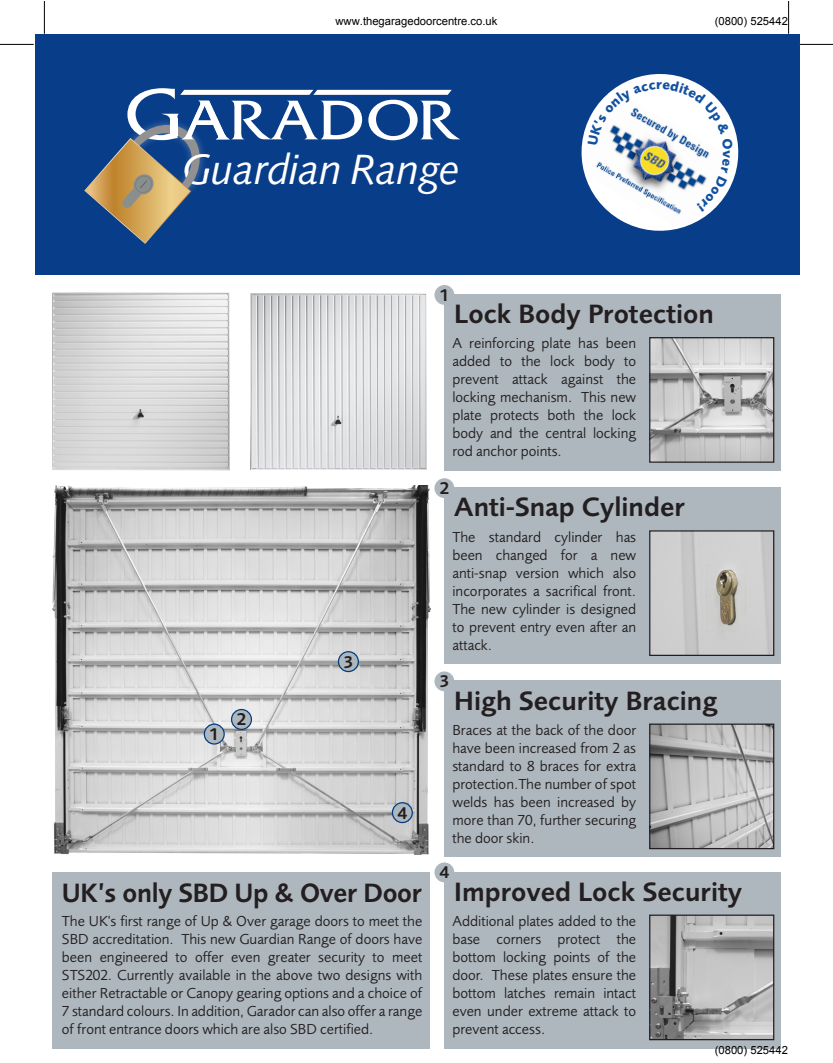
<style>
.page{position:relative;width:833px;height:1063px;background:#fff}
.page>*{position:absolute;margin:0;border:0;box-sizing:border-box;transform-origin:0 0}
.t1{font:italic 41.38px "Cg Symphony";color:#fff}
.t2{font:600 27.5px "Foundry Sans";color:#231f20}
.t3{font:600 17.5px "Foundry Sans";color:#231f20}
.t4{font:15px/18px "Foundry Sans";color:#231f20;text-align:justify}
.t5{font:11.25px "Arial";color:#000}
</style>
<div class="page">
<img style="left:53px;top:292px;width:177px;height:178px">
<img style="left:250px;top:293px;width:176px;height:177px">
<img style="left:53px;top:485px;width:377px;height:369px">
<div style="left:53px;top:871px;width:377px;height:176px;background:#aeb7be"></div>
<div style="left:444px;top:294px;width:337px;height:176px;background:#aeb7be"></div>
<img style="left:651px;top:339px;width:121px;height:122px">
<div style="left:649px;top:337px;width:125px;height:126px;border:1px solid #231f20"></div>
<div style="left:434px;top:285px;width:20px;height:20px;background:#aeb7be;border-radius:50%"></div>
<div style="left:444px;top:487px;width:337px;height:176px;background:#aeb7be"></div>
<div style="left:434px;top:478px;width:20px;height:20px;background:#aeb7be;border-radius:50%"></div>
<img style="left:651px;top:532px;width:121px;height:122px">
<div style="left:649px;top:530px;width:125px;height:126px;border:1px solid #231f20"></div>
<div style="left:444px;top:681px;width:337px;height:176px;background:#aeb7be"></div>
<img style="left:651px;top:725px;width:121px;height:122px">
<div style="left:649px;top:723px;width:125px;height:126px;border:1px solid #231f20"></div>
<div style="left:434px;top:671px;width:20px;height:20px;background:#aeb7be;border-radius:50%"></div>
<div style="left:444px;top:871px;width:337px;height:176px;background:#aeb7be"></div>
<img style="left:651px;top:916px;width:121px;height:122px">
<div style="left:649px;top:914px;width:125px;height:126px;border:1px solid #231f20"></div>
<div style="left:434px;top:862px;width:20px;height:20px;background:#aeb7be;border-radius:50%"></div>
<div style="left:35px;top:34px;width:764px;height:240px;background:#083e89"></div>
<svg style="left:84px;top:88px;width:376px;height:156px"></svg>
<div style="left:204px;top:724px;width:20px;height:20px;background:#aeb7be;border-radius:50%"></div>
<div style="left:204px;top:723px;width:21px;height:21px;border:1px solid #013d7d;border-radius:50%"></div>
<div style="left:232px;top:709px;width:19px;height:20px;background:#aeb7be;border-radius:50%"></div>
<div style="left:231px;top:708px;width:21px;height:22px;border:1px solid #013d7d;border-radius:50%"></div>
<div style="left:338px;top:651px;width:20px;height:20px;background:#aeb7be;border-radius:50%"></div>
<div style="left:338px;top:651px;width:21px;height:21px;border:1px solid #013d7d;border-radius:50%"></div>
<div style="left:392px;top:802px;width:20px;height:20px;background:#aeb7be;border-radius:50%"></div>
<div style="left:392px;top:802px;width:21px;height:21px;border:1px solid #013d7d;border-radius:50%"></div>
<hr style="left:0;top:44px;width:34px;height:1px;background:#000">
<hr style="left:799px;top:44px;width:33px;height:1px;background:#000">
<hr style="left:0;top:1062px;width:34px;height:1px;background:#000">
<hr style="left:799px;top:1062px;width:33px;height:1px;background:#000">
<hr style="left:44px;top:1px;width:1px;height:33px;background:#000">
<hr style="left:788px;top:1px;width:1px;height:33px;background:#000">
<svg style="left:581px;top:74px;width:158px;height:157px"></svg>
<p class="t5" style="left:335px;top:13px;width:163px">www.thegaragedoorcentre.co.uk</p>
<p class="t5" style="left:715px;top:13px;width:75px">(0800) 525442</p>
<h1 class="t1" style="left:183px;top:144px;width:278px">Guardian Range</h1>
<p class="t3" style="left:439px;top:285px;width:12px">1</p>
<h2 class="t2" style="left:454px;top:298px;width:261px">Lock Body Protection</h2>
<p class="t4" style="left:452px;top:334px;width:185px">A reinforcing plate has been added to the lock body to prevent attack against the locking mechanism. This new plate protects both the lock body and the central locking rod anchor points.</p>
<p class="t3" style="left:439px;top:478px;width:12px">2</p>
<h2 class="t2" style="left:454px;top:491px;width:232px">Anti-Snap Cylinder</h2>
<p class="t3" style="left:209px;top:724px;width:12px">1</p>
<p class="t3" style="left:236px;top:709px;width:12px">2</p>
<p class="t3" style="left:343px;top:651px;width:12px">3</p>
<p class="t3" style="left:397px;top:802px;width:12px">4</p>
<h2 class="t2" style="left:62px;top:876px;width:361px">UK’s only SBD Up &amp; Over Door</h2>
<p class="t4" style="left:62px;top:911px;width:362px">The UK's first range of Up &amp; Over garage doors to meet the SBD accreditation. This new Guardian Range of doors have been engineered to offer even greater security to meet STS202. Currently available in the above two designs with either Retractable or Canopy gearing options and a choice of 7 standard colours. In addition, Garador can also offer a range of front entrance doors which are also SBD certified.</p>
<p class="t4" style="left:452px;top:527px;width:185px">The standard cylinder has been changed for a new anti-snap version which also incorporates a sacrifical front.<br>The new cylinder is designed to prevent entry even after an attack.</p>
<p class="t3" style="left:439px;top:671px;width:12px">3</p>
<h2 class="t2" style="left:454px;top:684px;width:264px">High Security Bracing</h2>
<p class="t4" style="left:452px;top:720px;width:185px">Braces at the back of the door have been increased from 2 as standard to 8 braces for extra protection.The number of spot welds has been increased by more than 70, further securing the door skin.</p>
<p class="t3" style="left:439px;top:862px;width:12px">4</p>
<h2 class="t2" style="left:454px;top:875px;width:289px">Improved Lock Security</h2>
<p class="t4" style="left:452px;top:911px;width:185px">Additional plates added to the base corners protect the bottom locking points of the door. These plates ensure the bottom latches remain intact even under extreme attack to prevent access.</p>
<p class="t5" style="left:715px;top:1042px;width:75px">(0800) 525442</p>
</div>
